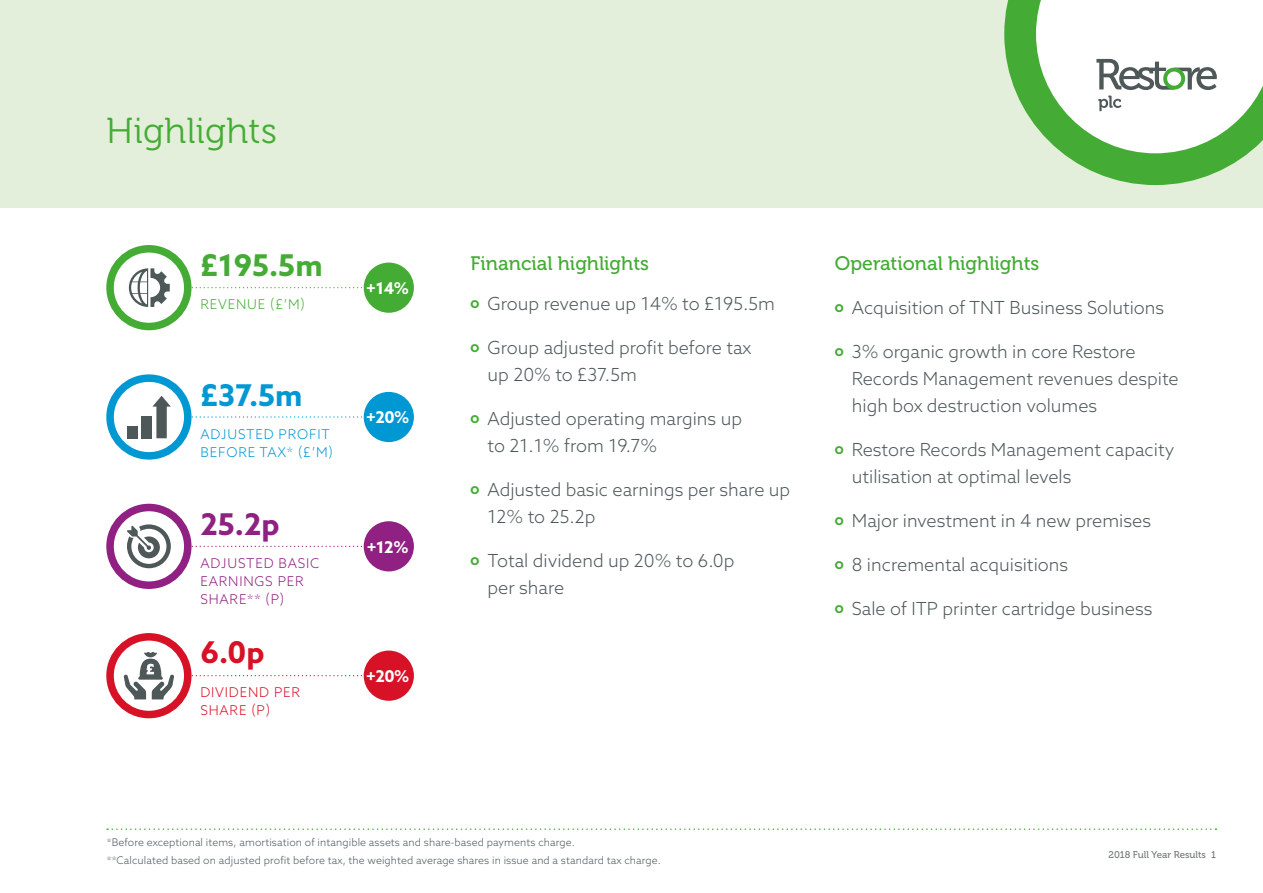
<style>
.page{position:relative;width:1263px;height:893px;background:#fff}
.page>*{position:absolute;margin:0;border:0;box-sizing:border-box;transform-origin:0 0}
.t1{font:36px "Museo 300";letter-spacing:.01em;color:#44ac34}
.t2{font:700 30px "Azo Sans";color:#44ac34}
.t3{font:700 30px "Azo Sans";color:#0098d3}
.t4{font:700 30px "Azo Sans";color:#902082}
.t5{font:700 30px "Azo Sans";color:#d71126}
.t6{font:19.5px "Museo 500";color:#44ac34}
.t7{font:300 18px/27px "Azo Sans";color:#4e5859}
.t8{font:700 16.35px "Azo Sans";letter-spacing:-.025em;color:#fff}
.t9{font:300 13.5px/18px "Azo Sans";letter-spacing:.06em;color:#902082}
.t10{font:300 13.5px/18px "Azo Sans";letter-spacing:.06em;color:#0098d3}
.t11{font:300 13.5px/18px "Azo Sans";letter-spacing:.06em;color:#d71126}
.t12{font:300 13.5px "Azo Sans";letter-spacing:.06em;color:#44ac34}
.t13{font:300 10.5px/18px "Azo Sans";letter-spacing:.01em;color:#4e5859}
.t14{font:9.75px "Museo 500";color:#747979}
.s1{font-family:"Avant Garde";font-weight:700;font-size:10.5px;color:#44ac34}
</style>
<div class="page">
<div style="left:0;top:0;width:1263px;height:208px;background:#e3efda"></div>
<svg style="left:1004px;top:0;width:219px;height:185px"></svg>
<svg style="left:1020px;top:0;width:243px;height:169px;background:#cce5c8"></svg>
<svg style="left:107px;top:828px;width:1109px;height:2px"></svg>
<svg style="left:110px;top:507px;width:78px;height:78px"></svg>
<div style="left:106px;top:504px;width:86px;height:85px;border:8px solid #902082;border-radius:50%"></div>
<svg style="left:127px;top:524px;width:249px;height:44px"></svg>
<div style="left:364px;top:521px;width:50px;height:50px;background:#902082;border-radius:50%"></div>
<svg style="left:110px;top:378px;width:78px;height:78px"></svg>
<div style="left:106px;top:374px;width:86px;height:86px;border:8px solid #0098d3;border-radius:50%"></div>
<div style="left:127px;top:426px;width:10px;height:12px;background:#4e5859"></div>
<svg style="left:131px;top:396px;width:244px;height:42px"></svg>
<div style="left:364px;top:392px;width:50px;height:50px;background:#0098d3;border-radius:50%"></div>
<svg style="left:110px;top:249px;width:78px;height:77px"></svg>
<div style="left:106px;top:245px;width:86px;height:85px;border:8px solid #44ac34;border-radius:50%"></div>
<svg style="left:129px;top:268px;width:244px;height:39px"></svg>
<div style="left:364px;top:263px;width:50px;height:50px;background:#44ac34;border-radius:50%"></div>
<div style="left:364px;top:651px;width:50px;height:50px;background:#d71126;border-radius:50%"></div>
<svg style="left:110px;top:637px;width:78px;height:77px"></svg>
<div style="left:106px;top:633px;width:86px;height:85px;border:8px solid #d71126;border-radius:50%"></div>
<svg style="left:124px;top:652px;width:257px;height:47px"></svg>
<h1 class="t1" style="left:106px;top:111px;width:172px">Highlights</h1>
<h2 class="t2" style="left:200px;top:245px;width:124px">£195.5m</h2>
<p class="t12" style="left:200px;top:296px;width:106px">REVENUE (£’M)</p>
<h2 class="t3" style="left:200px;top:375px;width:104px">£37.5m</h2>
<p class="t10" style="left:200px;top:425px;width:134px">ADJUSTED PROFIT<br>BEFORE TAX* (£’M)</p>
<h2 class="t4" style="left:200px;top:504px;width:81px">25.2p</h2>
<p class="t9" style="left:200px;top:554px;width:121px">ADJUSTED BASIC<br>EARNINGS PER<br>SHARE** (P)</p>
<h2 class="t5" style="left:200px;top:633px;width:66px">6.0p</h2>
<p class="t11" style="left:200px;top:683px;width:101px">DIVIDEND PER<br>SHARE (P)</p>
<p class="t8" style="left:366px;top:277px;width:44px">+14%</p>
<p class="t8" style="left:366px;top:407px;width:45px">+20%</p>
<p class="t8" style="left:367px;top:536px;width:43px">+12%</p>
<p class="t8" style="left:366px;top:665px;width:45px">+20%</p>
<p class="t6" style="left:471px;top:252px;width:180px">Financial highlights</p>
<p class="t7" style="left:471px;top:289px;width:306px"><span class="s1">O</span> Group revenue up 14% to £195.5m</p>
<p class="t7" style="left:488px;top:333px;width:265px;text-indent:-17px"><span class="s1">O</span> Group adjusted profit before tax up 20% to £37.5m</p>
<p class="t7" style="left:488px;top:404px;width:256px;text-indent:-17px"><span class="s1">O</span> Adjusted operating margins up to 21.1% from 19.7%</p>
<p class="t7" style="left:488px;top:475px;width:304px;text-indent:-17px"><span class="s1">O</span> Adjusted basic earnings per share up<br>12% to 25.2p</p>
<p class="t7" style="left:488px;top:546px;width:248px;text-indent:-17px"><span class="s1">O</span> Total dividend up 20% to 6.0p per share</p>
<p class="t6" style="left:835px;top:252px;width:206px">Operational highlights</p>
<p class="t7" style="left:835px;top:294px;width:331px"><span class="s1">O</span> Acquisition of TNT Business Solutions</p>
<p class="t7" style="left:852px;top:338px;width:328px;text-indent:-17px"><span class="s1">O</span> 3% organic growth in core Restore<br>Records Management revenues despite high box destruction volumes</p>
<p class="t7" style="left:852px;top:436px;width:324px;text-indent:-17px"><span class="s1">O</span> Restore Records Management capacity utilisation at optimal levels</p>
<p class="t7" style="left:835px;top:507px;width:318px"><span class="s1">O</span> Major investment in 4 new premises</p>
<p class="t7" style="left:835px;top:551px;width:235px"><span class="s1">O</span> 8 incremental acquisitions</p>
<p class="t7" style="left:835px;top:595px;width:319px"><span class="s1">O</span> Sale of ITP printer cartridge business</p>
<p class="t13" style="left:107px;top:833px;width:556px">*Before exceptional items, amortisation of intangible assets and share-based payments charge.<br>**Calculated based on adjusted profit before tax, the weighted average shares in issue and a standard tax charge.</p>
<p class="t14" style="left:1108px;top:850px;width:109px">2018 Full Year Results 1</p>
</div>
